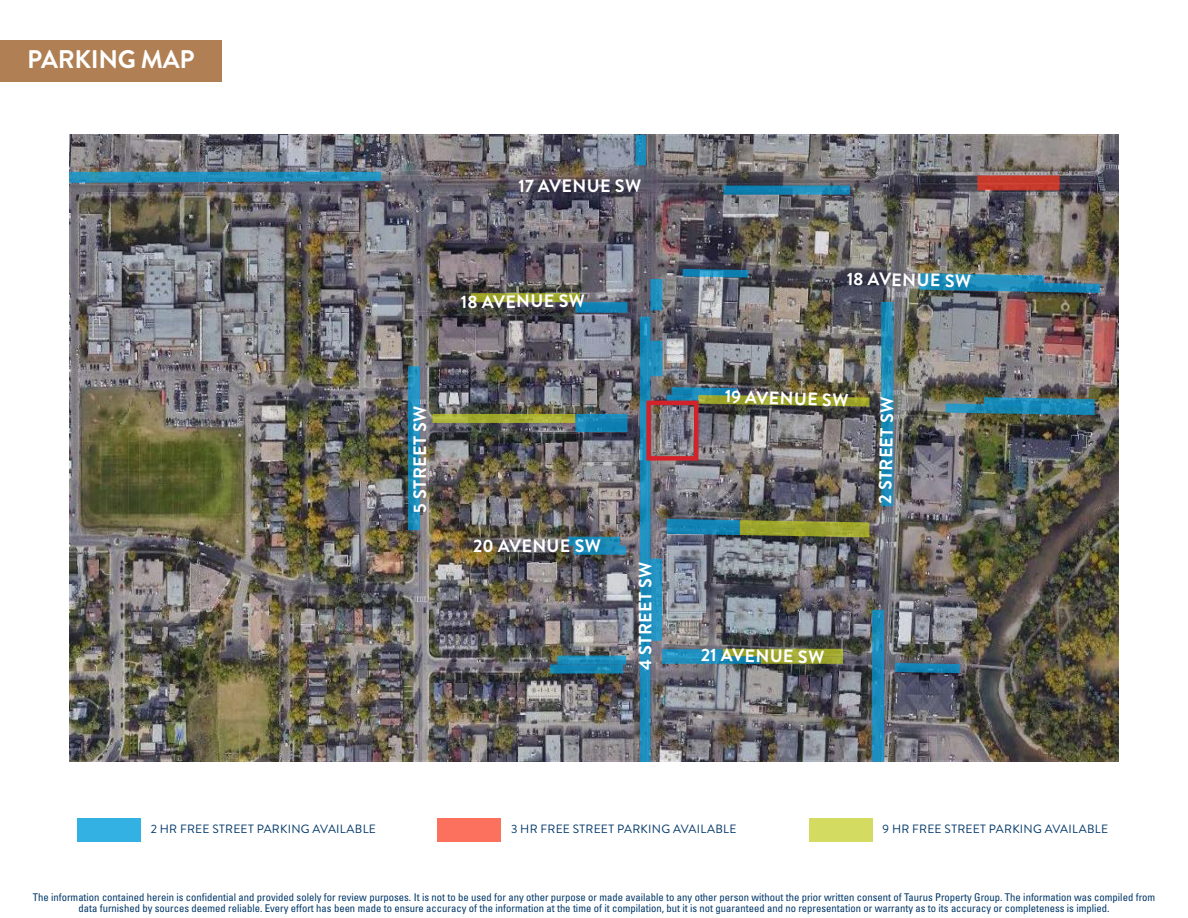
<style>
.page{position:relative;width:1188px;height:918px;background:#fff}
.page>*{position:absolute;margin:0;border:0;box-sizing:border-box;transform-origin:0 0}
.t1{font:700 25.5px "Brandon Grotesque";letter-spacing:-.01em;color:#fff}
.t2{font:700 18px "Brandon Grotesque";letter-spacing:.02em;color:#fff}
.t3{font:12px "Brandon Grotesque";letter-spacing:.02em;color:#003768}
.t4{font:condensed 10.65px/10.5px "Univers LT Std";color:#003768;text-align:center}
</style>
<div class="page">
<div style="left:0;top:40px;width:221px;height:42px;background:#b08054"></div>
<img style="left:71px;top:136px;width:1046px;height:624px">
<div style="left:77px;top:818px;width:64px;height:23px;background:#33b1e3"></div>
<div style="left:437px;top:818px;width:64px;height:23px;background:#fb715e"></div>
<div style="left:650px;top:559px;width:12px;height:82px;background:#2594c3"></div>
<svg style="left:640px;top:317px;width:10px;height:445px;background:#1c8cbc"></svg>
<svg style="left:69px;top:172px;width:312px;height:11px;background:#278bb5"></svg>
<div style="left:575px;top:302px;width:52px;height:11px;background:#1181b4"></div>
<div style="left:650px;top:279px;width:12px;height:31px;background:#1f8fbe"></div>
<div style="left:650px;top:341px;width:12px;height:35px;background:#1f8fbe"></div>
<svg style="left:408px;top:366px;width:12px;height:164px;background:#1c8dba"></svg>
<svg style="left:635px;top:135px;width:11px;height:30px"></svg>
<svg style="left:724px;top:186px;width:126px;height:9px"></svg>
<svg style="left:881px;top:302px;width:12px;height:204px;background:#1d8cb8"></svg>
<svg style="left:872px;top:610px;width:12px;height:152px;background:#1c8cbb"></svg>
<svg style="left:471px;top:293px;width:109px;height:9px"></svg>
<svg style="left:433px;top:414px;width:142px;height:9px"></svg>
<svg style="left:575px;top:414px;width:52px;height:9px"></svg>
<svg style="left:575px;top:423px;width:52px;height:9px"></svg>
<svg style="left:574px;top:546px;width:52px;height:9px"></svg>
<svg style="left:568px;top:537px;width:52px;height:9px"></svg>
<svg style="left:557px;top:656px;width:69px;height:9px"></svg>
<svg style="left:550px;top:665px;width:73px;height:9px"></svg>
<div style="left:809px;top:818px;width:64px;height:23px;background:#d3db61"></div>
<svg style="left:662px;top:656px;width:99px;height:8px"></svg>
<svg style="left:761px;top:656px;width:82px;height:8px"></svg>
<svg style="left:723px;top:649px;width:120px;height:7px"></svg>
<svg style="left:662px;top:649px;width:61px;height:8px"></svg>
<img style="left:659px;top:515px;width:218px;height:24px">
<img style="left:658px;top:383px;width:221px;height:25px">
<div style="left:646px;top:401px;width:52px;height:60px;border:4px solid #d2232a"></div>
<svg style="left:675px;top:265px;width:81px;height:14px"></svg>
<div style="left:977px;top:175px;width:83px;height:15px;background:#c73a2c"></div>
<img style="left:910px;top:269px;width:199px;height:26px">
<img style="left:936px;top:393px;width:168px;height:24px">
<svg style="left:886px;top:658px;width:83px;height:17px"></svg>
<h1 class="t1" style="left:27px;top:42px;width:169px">PARKING MAP</h1>
<h2 class="t2" style="left:519px;top:173px;width:124px">17 AVENUE SW</h2>
<h2 class="t2" style="left:461px;top:289px;width:126px">18 AVENUE SW</h2>
<h2 class="t2" style="left:847px;top:266px;width:126px;rotate:1deg">18 AVENUE SW</h2>
<h2 class="t2" style="left:725px;top:384px;width:125px;rotate:2deg">19 AVENUE SW</h2>
<h2 class="t2" style="left:407px;top:513px;width:108px;rotate:-90deg">5 STREET SW</h2>
<h2 class="t2" style="left:873px;top:503px;width:108px;rotate:-89deg">2 STREET SW</h2>
<h2 class="t2" style="left:473px;top:533px;width:130px">20 AVENUE SW</h2>
<h2 class="t2" style="left:633px;top:670px;width:110px;rotate:-90deg">4 STREET SW</h2>
<h2 class="t2" style="left:701px;top:642px;width:125px;rotate:1deg">21 AVENUE SW</h2>
<p class="t3" style="left:151px;top:820px;width:227px">2 HR FREE STREET PARKING AVAILABLE</p>
<p class="t3" style="left:511px;top:820px;width:227px">3 HR FREE STREET PARKING AVAILABLE</p>
<p class="t3" style="left:883px;top:820px;width:227px">9 HR FREE STREET PARKING AVAILABLE</p>
<p class="t4" style="left:33px;top:892px;width:1124px">The information contained herein is confidential and provided solely for review purposes. It is not to be used for any other purpose or made available to any other person without the prior written consent of Taurus Property Group. The information was compiled from data furnished by sources deemed reliable. Every effort has been made to ensure accuracy of the information at the time of it compilation, but it is not guaranteed and no representation or warranty as to its accuracy or completeness is implied.</p>
</div>
